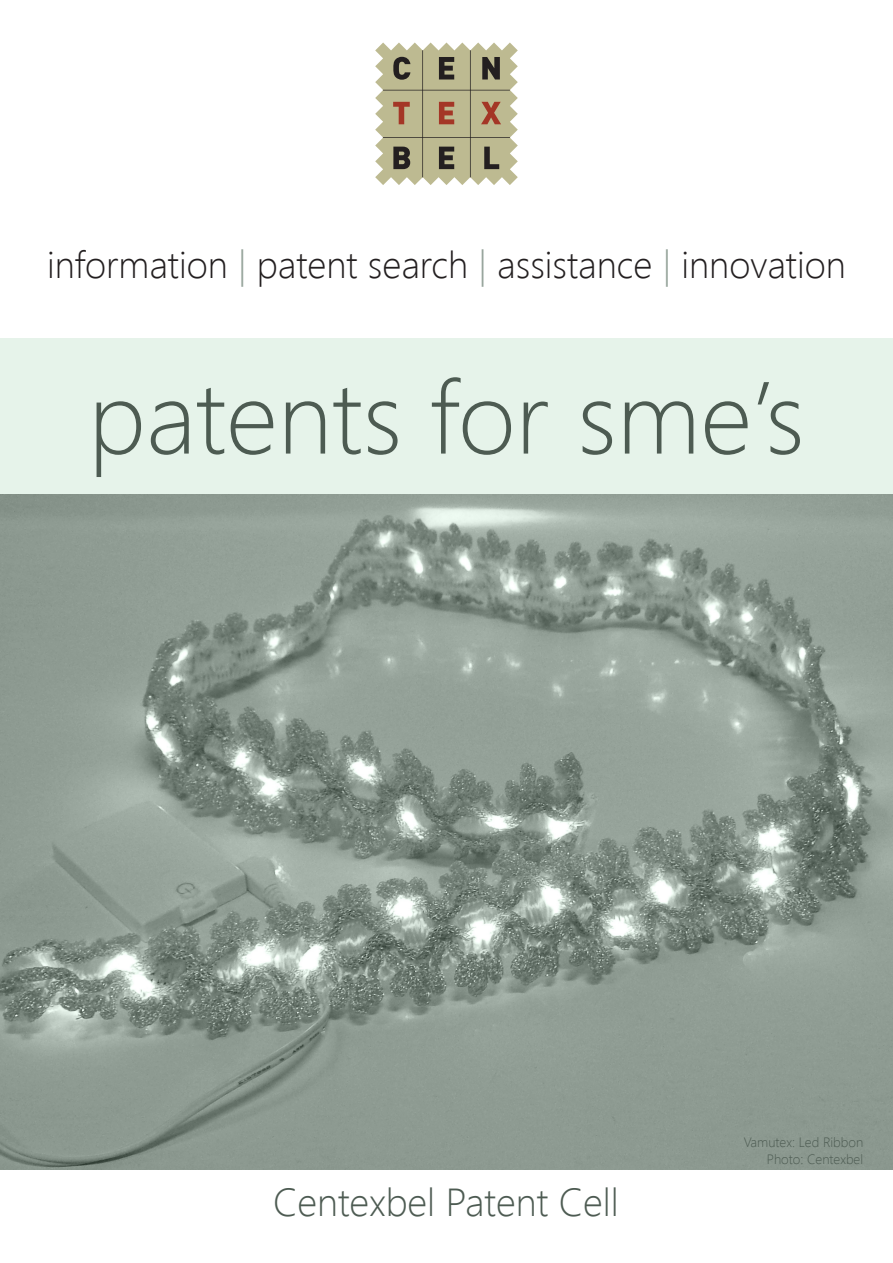
<style>
.page{position:relative;width:893px;height:1263px;background:#fff}
.page>*{position:absolute;margin:0;border:0;box-sizing:border-box;transform-origin:0 0}
.t1{font:300 102px "Segoe UI";color:#4d5b52}
.t2{font:300 39px "Segoe UI";color:#4d5b52}
.t3{font:300 37.5px "Segoe UI";color:#231f20}
.t4{font:300 13.5px "Segoe UI";color:#4d5b52}
.s1{color:#96a49b}
</style>
<div class="page">
<div style="left:0;top:338px;width:893px;height:831px;background:#e6f3ea"></div>
<img style="left:0;top:495px;width:893px;height:674px">
<svg style="left:375px;top:43px;width:143px;height:142px;background:#b4ae8e"></svg>
<p class="t3" style="left:47px;top:239px;width:800px">information <span class="s1">|</span> patent search <span class="s1">|</span> assistance <span class="s1">|</span> innovation</p>
<p class="t1" style="left:88px;top:347px;width:718px">patents for sme’s</p>
<p class="t2" style="left:273px;top:1175px;width:347px">Centexbel Patent Cell</p>
<p class="t4" style="left:744px;top:1133px;width:121px">Vamutex: Led Ribbon</p>
<p class="t4" style="left:767px;top:1149px;width:98px">Photo: Centexbel</p>
</div>
